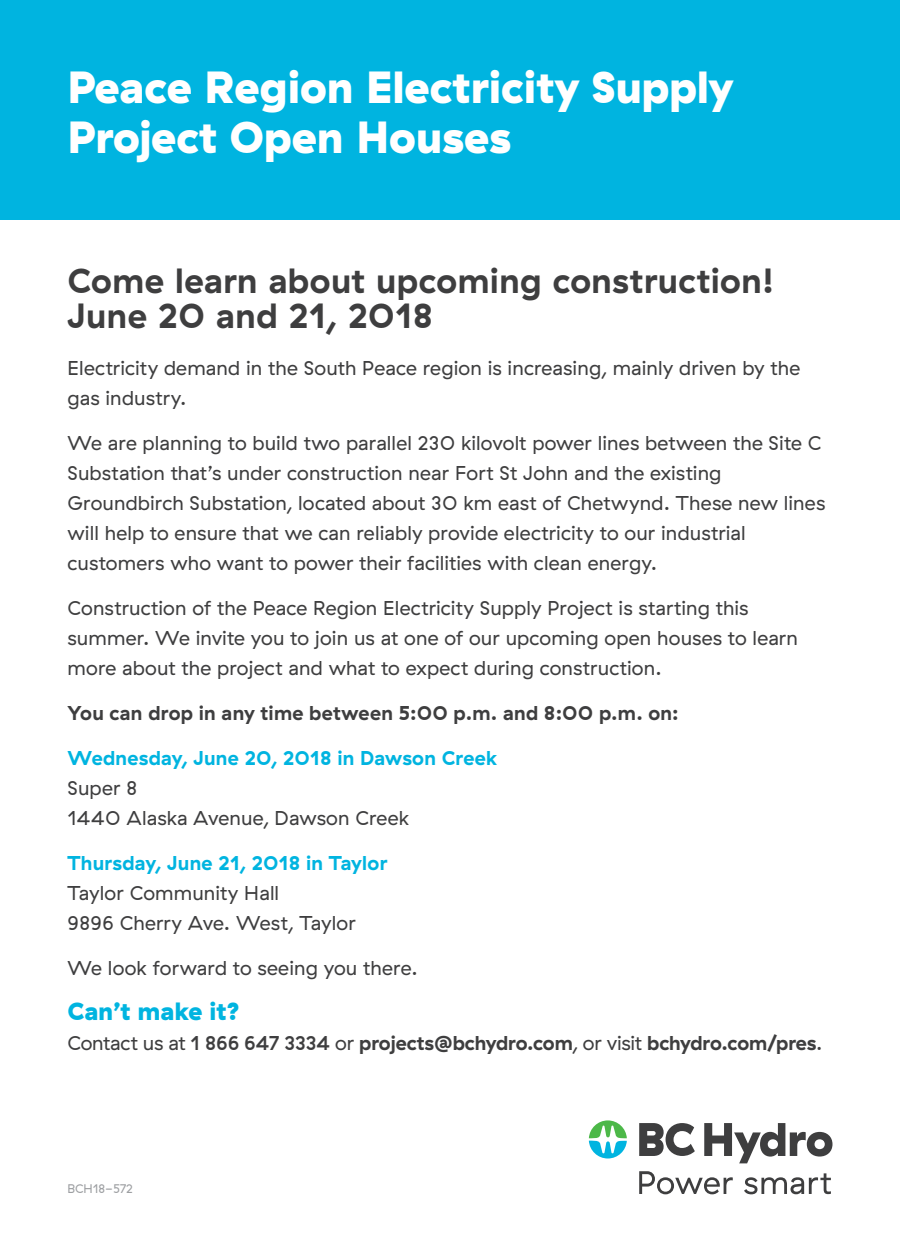
<style>
.page{position:relative;width:900px;height:1260px;background:#fff}
.page>*{position:absolute;margin:0;border:0;box-sizing:border-box;transform-origin:0 0}
.t1{font:900 45px/49.5px "GT Haptik";color:#fff}
.t2{font:700 35px/35px "GT Haptik";letter-spacing:.01em;color:#3e3e3f}
.t3{font:900 25px "GT Haptik";letter-spacing:.005em;color:#00b4e0}
.t4{font:20px/30px "GT Haptik";letter-spacing:.005em;color:#3e3e3f}
.t5{font:700 20px "GT Haptik";letter-spacing:-.005em;color:#3e3e3f}
.t6{font:700 20px "GT Haptik";letter-spacing:.015em;color:#00b4e0}
.t7{font:12.5px "GT Haptik";color:#9d9fa2}
.s1{font-weight:400}
.s2{font-weight:500}
</style>
<div class="page">
<div style="left:0;top:0;width:900px;height:220px;background:#00b4e0"></div>
<svg style="left:589px;top:1120px;width:38px;height:39px"></svg>
<svg style="left:639px;top:1123px;width:56px;height:33px"></svg>
<svg style="left:704px;top:1123px;width:128px;height:40px"></svg>
<svg style="left:639px;top:1171px;width:94px;height:23px"></svg>
<svg style="left:744px;top:1173px;width:87px;height:21px"></svg>
<h1 class="t1" style="left:68px;top:64px;width:667px">Peace Region Electricity Supply<br>Project Open Houses</h1>
<h2 class="t2" style="left:68px;top:263px;width:708px">Come learn about upcoming construction!<br>June 20 and 21, 2018</h2>
<p class="t4" style="left:68px;top:353px;width:734px">Electricity demand in the South Peace region is increasing, mainly driven by the gas industry.</p>
<p class="t4" style="left:68px;top:428px;width:759px">We are planning to build two parallel 230 kilovolt power lines between the Site C Substation that’s under construction near Fort St John and the existing Groundbirch Substation, located about 30 km east of Chetwynd. These new lines will help to ensure that we can reliably provide electricity to our industrial customers who want to power their facilities with clean energy.</p>
<p class="t4" style="left:68px;top:593px;width:732px">Construction of the Peace Region Electricity Supply Project is starting this summer. We invite you to join us at one of our upcoming open houses to learn more about the project and what to expect during construction.</p>
<p class="t5" style="left:68px;top:701px;width:613px">You can drop in any time between 5:00 p.m. and 8:00 p.m. on:</p>
<p class="t6" style="left:68px;top:746px;width:431px">Wednesday, June 20, 2018 in Dawson Creek</p>
<p class="t4" style="left:68px;top:773px;width:343px">Super 8<br>1440 Alaska Avenue, Dawson Creek</p>
<p class="t6" style="left:68px;top:851px;width:321px">Thursday, June 21, 2018 in Taylor</p>
<p class="t4" style="left:68px;top:878px;width:290px">Taylor Community Hall<br>9896 Cherry Ave. West, Taylor</p>
<p class="t4" style="left:68px;top:953px;width:352px">We look forward to seeing you there.</p>
<p class="t3" style="left:68px;top:995px;width:175px">Can’t make it?</p>
<p class="t5" style="left:68px;top:1031px;width:757px"><span class="s1">Contact us at</span> <span class="s2">1 866 647 3334</span> <span class="s1">or</span> projects@bchydro.com<span class="s1">, or visit</span> bchydro.com/pres<span class="s1">.</span></p>
<p class="t7" style="left:68px;top:1181px;width:67px">BCH18-572</p>
</div>
